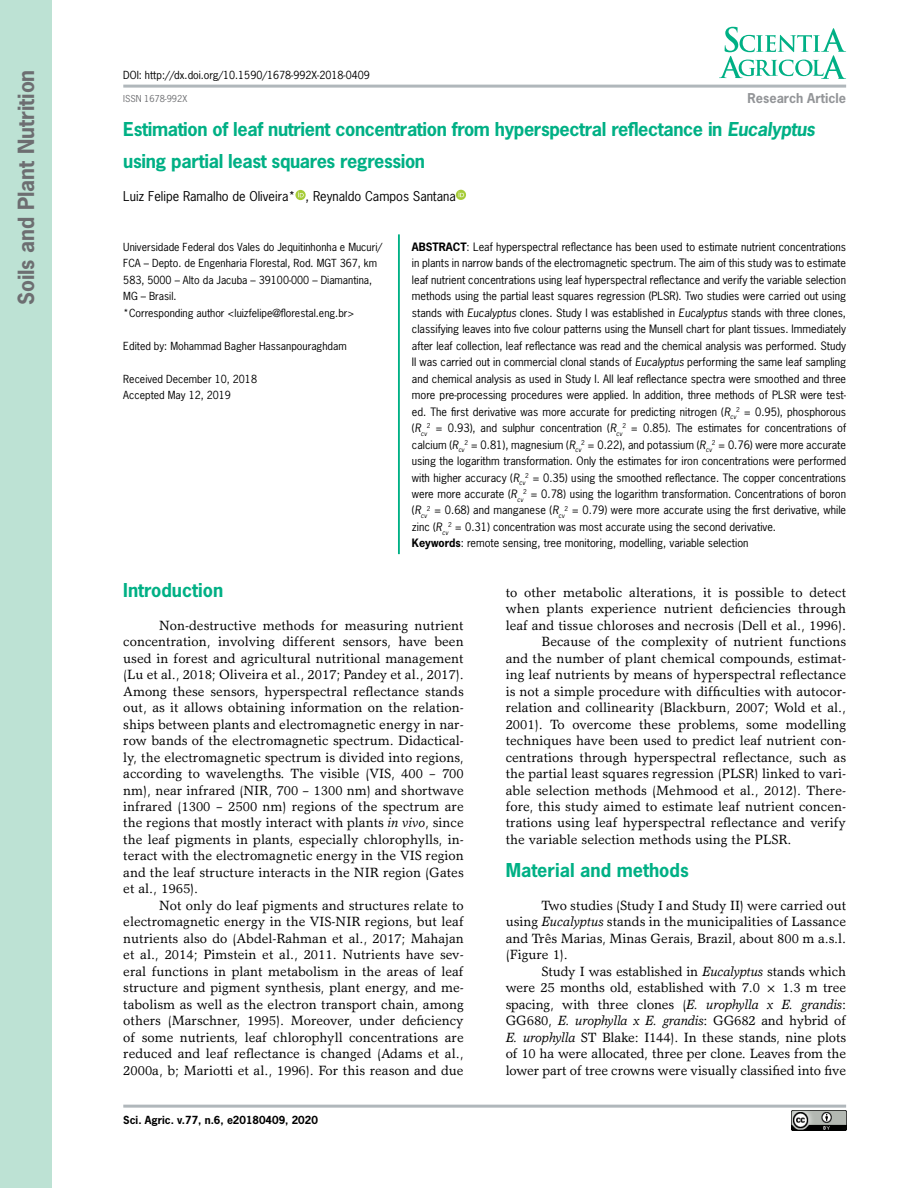
<style>
.page{position:relative;width:918px;height:1188px;background:#fff}
.page>*{position:absolute;margin:0;border:0;box-sizing:border-box;transform-origin:0 0}
.t1{font:700 21px "News Gothic";color:#6d6e71}
.t2{font:700 18px "News Gothic";letter-spacing:-.02em;color:#00b085}
.t3{font:700 18px "News Gothic";color:#00b085}
.t4{font:13.5px/16.5px "Garth Graphic";color:#000;text-align:justify}
.t5{font:12.75px "News Gothic";color:#000}
.t6{font:700 12.75px "News Gothic";color:#939598}
.t7{font:10.8px/16.5px "News Gothic";color:#000;text-align:justify}
.t8{font:10.5px/16.5px "News Gothic";color:#000}
.t9{font:700 10.5px "News Gothic";color:#000}
.t10{font:9px "News Gothic";color:#6d6e71}
.t11{font:italic 6.3px "News Gothic";color:#000}
.s1{font-style:italic}
.s2{font-weight:700}
</style>
<div class="page">
<svg style="left:719px;top:27px;width:127px;height:52px"></svg>
<div style="left:0;top:0;width:51px;height:1188px;background:#bde2d4"></div>
<hr style="left:123px;top:85px;width:723px;height:3px;background:#b0b7bb">
<hr style="left:123px;top:1105px;width:723px;height:3px;background:#b0b7bb">
<img style="left:791px;top:1111px;width:55px;height:19px">
<svg style="left:295px;top:190px;width:11px;height:10px"></svg>
<svg style="left:298px;top:192px;width:6px;height:5px"></svg>
<svg style="left:456px;top:190px;width:10px;height:10px"></svg>
<svg style="left:459px;top:192px;width:5px;height:5px"></svg>
<hr style="left:398px;top:234px;width:2px;height:320px;background:#00b085">
<h1 class="t1" style="left:12px;top:305px;width:237px;rotate:-90deg">Soils and Plant Nutrition</h1>
<p class="t8" style="left:123px;top:66px;width:248px">DOI: http://dx.doi.org/10.1590/1678-992X-2018-0409</p>
<p class="t10" style="left:123px;top:93px;width:65px">ISSN 1678-992X</p>
<p class="t6" style="left:748px;top:89px;width:100px">Research Article</p>
<h2 class="t2" style="left:123px;top:117px;width:693px">Estimation of leaf nutrient concentration from hyperspectral reflectance in <span class="s1">Eucalyptus</span></h2>
<h2 class="t2" style="left:123px;top:150px;width:303px">using partial least squares regression</h2>
<p class="t5" style="left:123px;top:188px;width:334px">Luiz Felipe Ramalho de Oliveira* , Reynaldo Campos Santana</p>
<p class="t8" style="left:123px;top:239px;width:260px">Universidade Federal dos Vales do Jequitinhonha e Mucuri/ FCA – Depto. de Engenharia Florestal, Rod. MGT 367, km 583, 5000 – Alto da Jacuba – 39100-000 – Diamantina, MG – Brasil.<br>*Corresponding author &lt;luizfelipe@florestal.eng.br&gt;</p>
<p class="t8" style="left:123px;top:337px;width:225px">Edited by: Mohammad Bagher Hassanpouraghdam</p>
<p class="t8" style="left:123px;top:370px;width:135px">Received December 10, 2018<br>Accepted May 12, 2019</p>
<p class="t7" style="left:412px;top:238px;width:436px"><span class="s2">ABSTRACT</span>: Leaf hyperspectral reflectance has been used to estimate nutrient concentrations in plants in narrow bands of the electromagnetic spectrum. The aim of this study was to estimate leaf nutrient concentrations using leaf hyperspectral reflectance and verify the variable selection methods using the partial least squares regression (PLSR). Two studies were carried out using stands with <span class="s1">Eucalyptus</span> clones. Study I was established in <span class="s1">Eucalyptus</span> stands with three clones, classifying leaves into five colour patterns using the Munsell chart for plant tissues. Immediately after leaf collection, leaf reflectance was read and the chemical analysis was performed. Study II was carried out in commercial clonal stands of <span class="s1">Eucalyptus</span> performing the same leaf sampling and chemical analysis as used in Study I. All leaf reflectance spectra were smoothed and three more pre-processing procedures were applied. In addition, three methods of PLSR were test&shy;ed. The first derivative was more accurate for predicting nitrogen (<span class="s1">R</span><sub>cv</sub><sup>2</sup> = 0.95), phosphorous</p>
<p class="t11" style="left:412px;top:429px;width:17px"><sup>(</sup><sup>R</sup>cv</p>
<p class="t7" style="left:412px;top:420px;width:436px;text-indent:15px"><sup>2</sup> = 0.93), and sulphur concentration (<span class="s1">R</span><sub>cv</sub><sup>2</sup> = 0.85). The estimates for concentrations of calcium (<span class="s1">R</span><sub>cv</sub><sup>2</sup> = 0.81), magnesium (<span class="s1">R</span><sub>cv</sub><sup>2</sup> = 0.22), and potassium (<span class="s1">R</span><sub>cv</sub><sup>2</sup> = 0.76) were more accurate using the logarithm transformation. Only the estimates for iron concentrations were performed with higher accuracy (<span class="s1">R</span><sub>cv</sub><sup>2</sup> = 0.35) using the smoothed reflectance. The copper concentrations were more accurate (<span class="s1">R</span><sub>cv</sub><sup>2</sup> = 0.78) using the logarithm transformation. Concentrations of boron</p>
<p class="t11" style="left:412px;top:512px;width:17px"><sup>(</sup><sup>R</sup>cv</p>
<p class="t7" style="left:412px;top:502px;width:436px;text-align:left;text-indent:15px"><sup>2</sup> = 0.68) and manganese (<span class="s1">R</span><sub>cv</sub><sup>2</sup> = 0.79) were more accurate using the first derivative, while zinc (<span class="s1">R</span><sub>cv</sub><sup>2</sup> = 0.31) concentration was most accurate using the second derivative.<br><span class="s2">Keywords</span>: remote sensing, tree monitoring, modelling, variable selection</p>
<h2 class="t3" style="left:123px;top:578px;width:101px">Introduction</h2>
<p class="t4" style="left:123px;top:617px;width:342px;text-indent:36px">Non-destructive methods for measuring nutrient concentration, involving different sensors, have been used in forest and agricultural nutritional management (Lu et al., 2018; Oliveira et al., 2017; Pandey et al., 2017).<br>Among these sensors, hyperspectral reflectance stands out, as it allows obtaining information on the relation&shy;ships between plants and electromagnetic energy in nar&shy;row bands of the electromagnetic spectrum. Didactical&shy;ly, the electromagnetic spectrum is divided into regions, according to wavelengths. The visible (VIS, 400 – 700 nm), near infrared (NIR, 700 – 1300 nm) and shortwave infrared (1300 – 2500 nm) regions of the spectrum are the regions that mostly interact with plants <span class="s1">in vivo</span>, since the leaf pigments in plants, especially chlorophylls, in&shy;teract with the electromagnetic energy in the VIS region and the leaf structure interacts in the NIR region (Gates et al., 1965).</p>
<p class="t4" style="left:123px;top:897px;width:342px;text-indent:36px">Not only do leaf pigments and structures relate to electromagnetic energy in the VIS-NIR regions, but leaf nutrients also do (Abdel-Rahman et al., 2017; Mahajan et al., 2014; Pimstein et al., 2011. Nutrients have sev&shy;eral functions in plant metabolism in the areas of leaf structure and pigment synthesis, plant energy, and me&shy;tabolism as well as the electron transport chain, among others (Marschner, 1995). Moreover, under deficiency of some nutrients, leaf chlorophyll concentrations are reduced and leaf reflectance is changed (Adams et al., 2000a, b; Mariotti et al., 1996). For this reason and due</p>
<p class="t9" style="left:123px;top:1113px;width:196px">Sci. Agric. v.77, n.6, e20180409, 2020</p>
<p class="t4" style="left:506px;top:584px;width:342px">to other metabolic alterations, it is possible to detect</p>
<p class="t4" style="left:506px;top:600px;width:342px">when plants experience nutrient deficiencies through</p>
<p class="t4" style="left:506px;top:617px;width:342px">leaf and tissue chloroses and necrosis (Dell et al., 1996).</p>
<p class="t4" style="left:542px;top:633px;width:306px">Because of the complexity of nutrient functions</p>
<p class="t4" style="left:506px;top:650px;width:342px">and the number of plant chemical compounds, estimat-</p>
<p class="t4" style="left:506px;top:666px;width:342px">ing leaf nutrients by means of hyperspectral reflectance</p>
<p class="t4" style="left:506px;top:683px;width:342px">is not a simple procedure with difficulties with autocor-</p>
<p class="t4" style="left:506px;top:699px;width:342px">relation and collinearity (Blackburn, 2007; Wold et al.,</p>
<p class="t4" style="left:506px;top:716px;width:342px">2001). To overcome these problems, some modelling</p>
<p class="t4" style="left:506px;top:732px;width:342px">techniques have been used to predict leaf nutrient con-</p>
<p class="t4" style="left:506px;top:749px;width:342px">centrations through hyperspectral reflectance, such as</p>
<p class="t4" style="left:506px;top:765px;width:342px">the partial least squares regression (PLSR) linked to vari-</p>
<p class="t4" style="left:506px;top:782px;width:342px">able selection methods (Mehmood et al., 2012). There-</p>
<p class="t4" style="left:506px;top:798px;width:342px">fore, this study aimed to estimate leaf nutrient concen-</p>
<p class="t4" style="left:506px;top:814px;width:342px">trations using leaf hyperspectral reflectance and verify</p>
<p class="t4" style="left:506px;top:831px;width:287px">the variable selection methods using the PLSR.</p>
<h2 class="t3" style="left:506px;top:858px;width:185px">Material and methods</h2>
<p class="t4" style="left:506px;top:897px;width:342px;text-indent:36px">Two studies (Study I and Study II) were carried out using <span class="s1">Eucalyptus</span> stands in the municipalities of Lassance and Três Marias, Minas Gerais, Brazil, about 800 m a.s.l. (Figure 1).</p>
<p class="t4" style="left:506px;top:963px;width:342px;text-indent:36px">Study I was established in <span class="s1">Eucalyptus</span> stands which were 25 months old, established with 7.0 × 1.3 m tree spacing, with three clones (<span class="s1">E. urophylla x E. grandis</span>:<br>GG680, <span class="s1">E. urophylla x E. grandis</span>: GG682 and hybrid of <span class="s1">E. urophylla</span> ST Blake: I144). In these stands, nine plots of 10 ha were allocated, three per clone. Leaves from the lower part of tree crowns were visually classified into five</p>
</div>
